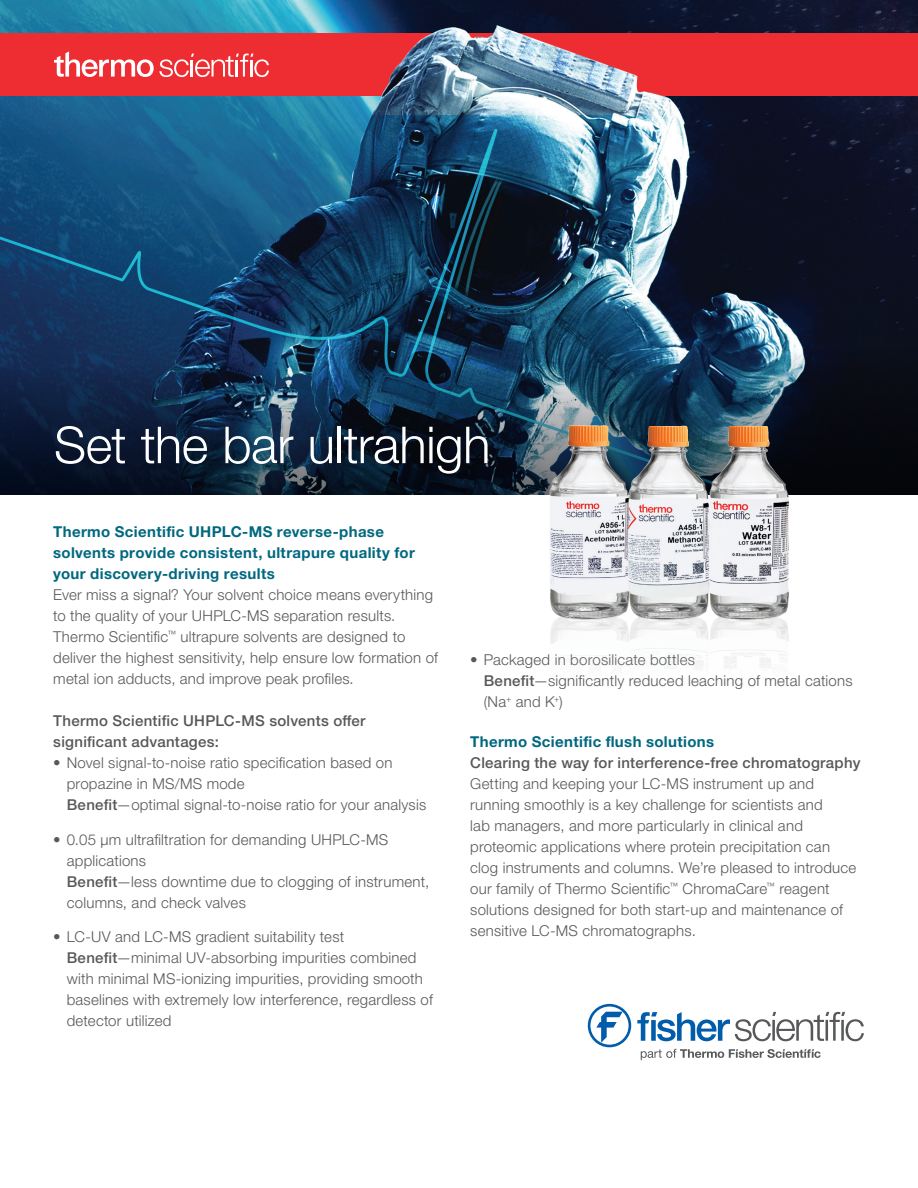
<style>
.page{position:relative;width:918px;height:1188px;background:#fff}
.page>*{position:absolute;margin:0;border:0;box-sizing:border-box;transform-origin:0 0}
.t1{font:300 51px "Helvetica Neue LTW1 G";letter-spacing:-.01em;color:#fff}
.t2{font:300 15px/21px "Helvetica Neue LTW1 G";letter-spacing:.015em;color:#57585a}
.t3{font:700 15px/21px "Helvetica Neue LTW1 G";letter-spacing:.025em;color:#00687f}
.t4{font:500 15px/21px "Helvetica Neue LTW1 G";letter-spacing:.02em;color:#57585a}
.s1{font-weight:500}
</style>
<div class="page">
<img style="left:0;top:115px;width:918px;height:219px">
<svg style="left:0;top:334px;width:918px;height:161px;background:#132b43"></svg>
<img style="left:532px;top:411px;width:265px;height:258px">
<svg style="left:588px;top:1004px;width:43px;height:43px"></svg>
<svg style="left:641px;top:1049px;width:180px;height:11px"></svg>
<svg style="left:637px;top:1012px;width:227px;height:29px"></svg>
<img style="left:0;top:0;width:918px;height:115px">
<h1 class="t1" style="left:54px;top:414px;width:438px">Set the bar ultrahigh</h1>
<p class="t3" style="left:53px;top:521px;width:363px">Thermo Scientific UHPLC-MS reverse-phase solvents provide consistent, ultrapure quality for your discovery-driving results</p>
<p class="t2" style="left:53px;top:584px;width:386px">Ever miss a signal? Your solvent choice means everything to the quality of your UHPLC-MS separation results.<br>Thermo Scientific<sup>™</sup> ultrapure solvents are designed to deliver the highest sensitivity, help ensure low formation of metal ion adducts, and improve peak profiles.</p>
<p class="t4" style="left:53px;top:710px;width:314px">Thermo Scientific UHPLC-MS solvents offer significant advantages:</p>
<p class="t2" style="left:67px;top:752px;width:361px;text-indent:-14px">• Novel signal-to-noise ratio specification based on propazine in MS/MS mode<br><span class="s1">Benefit</span>—optimal signal-to-noise ratio for your analysis</p>
<p class="t2" style="left:67px;top:829px;width:364px;text-indent:-14px">• 0.05 µm ultrafiltration for demanding UHPLC-MS applications<br><span class="s1">Benefit</span>—less downtime due to clogging of instrument, columns, and check valves</p>
<p class="t2" style="left:67px;top:926px;width:368px;text-indent:-14px">• LC-UV and LC-MS gradient suitability test <span class="s1">Benefit</span>—minimal UV-absorbing impurities combined with minimal MS-ionizing impurities, providing smooth baselines with extremely low interference, regardless of detector utilized</p>
<p class="t2" style="left:484px;top:650px;width:370px;text-indent:-13px">• Packaged in borosilicate bottles<br><span class="s1">Benefit</span>—significantly reduced leaching of metal cations (Na<sup>+</sup> and K<sup>+</sup>)</p>
<p class="t3" style="left:470px;top:731px;width:246px">Thermo Scientific flush solutions</p>
<p class="t4" style="left:470px;top:752px;width:392px">Clearing the way for interference-free chromatography</p>
<p class="t2" style="left:470px;top:773px;width:388px">Getting and keeping your LC-MS instrument up and running smoothly is a key challenge for scientists and<br>lab managers, and more particularly in clinical and proteomic applications where protein precipitation can clog instruments and columns. We’re pleased to introduce our family of Thermo Scientific<sup>™</sup> ChromaCare<sup>™</sup> reagent solutions designed for both start-up and maintenance of sensitive LC-MS chromatographs.</p>
</div>
